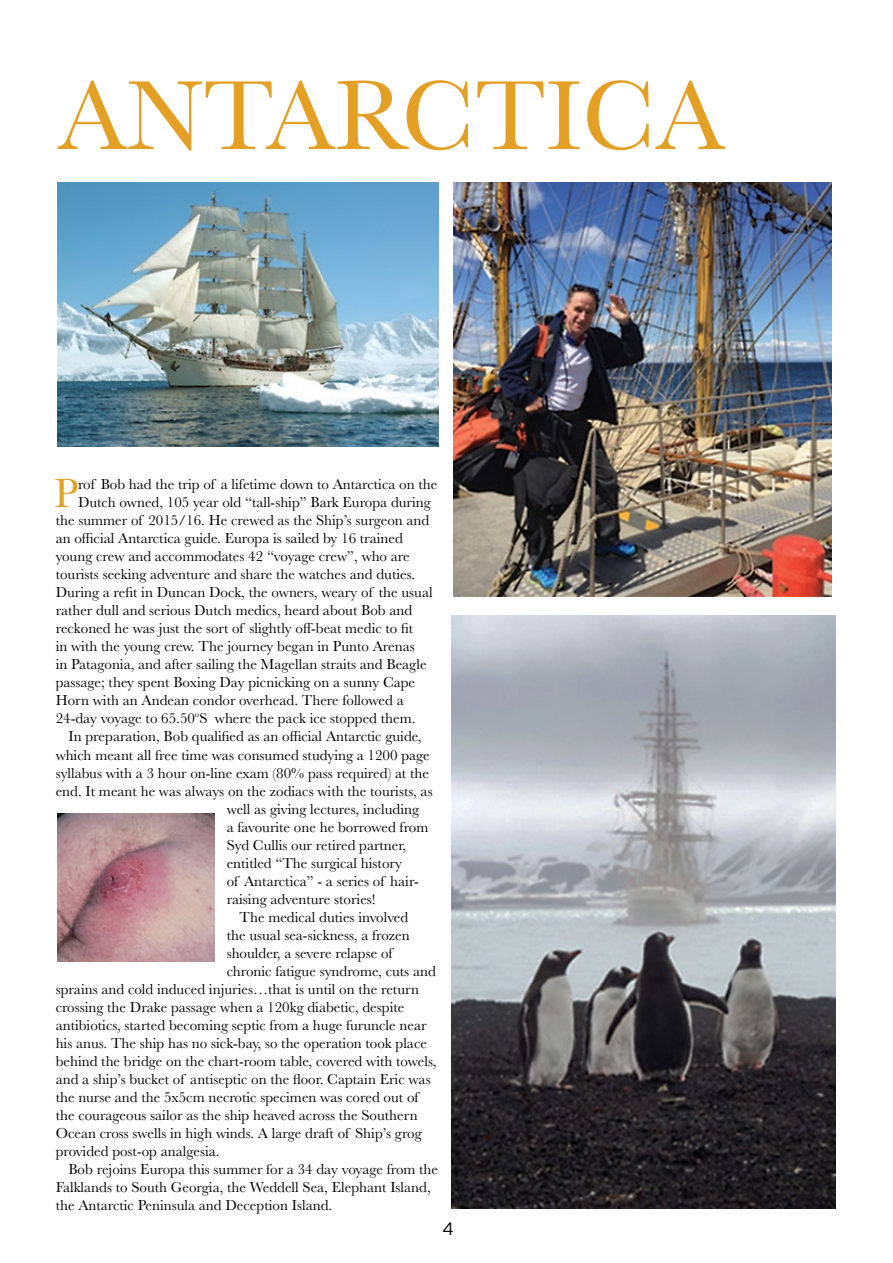
<style>
.page{position:relative;width:893px;height:1263px;background:#fff}
.page>*{position:absolute;margin:0;border:0;box-sizing:border-box;transform-origin:0 0}
.t1{font:102px "Baskerville";color:#e4a024}
.t2{font:42.15px "Baskerville";color:#e4a024}
.t3{font:300 18px "Interstate";color:#000}
.t4{font:15px "Baskerville";color:#000}
</style>
<div class="page">
<img style="left:454px;top:182px;width:378px;height:414px">
<img style="left:58px;top:182px;width:381px;height:264px">
<img style="left:58px;top:813px;width:157px;height:148px">
<img style="left:452px;top:615px;width:383px;height:593px">
<h1 class="t1" style="left:57px;top:51px;width:668px">ANTARCTICA</h1>
<h2 class="t2" style="left:54px;top:467px;width:25px">P</h2>
<p class="t4" style="left:78px;top:475px;width:361px">rof Bob had the trip of a lifetime down to Antarctica on the</p>
<p class="t4" style="left:78px;top:493px;width:354px">Dutch owned, 105 year old “tall-ship” Bark Europa during</p>
<p class="t4" style="left:56px;top:511px;width:375px">the summer of 2015/16. He crewed as the Ship’s surgeon and</p>
<p class="t4" style="left:56px;top:529px;width:349px">an official Antarctica guide. Europa is sailed by 16 trained</p>
<p class="t4" style="left:56px;top:547px;width:356px">young crew and accommodates 42 “voyage crew”, who are</p>
<p class="t4" style="left:56px;top:565px;width:361px">tourists seeking adventure and share the watches and duties.</p>
<p class="t4" style="left:56px;top:583px;width:378px">During a refit in Duncan Dock, the owners, weary of the usual</p>
<p class="t4" style="left:56px;top:601px;width:358px">rather dull and serious Dutch medics, heard about Bob and</p>
<p class="t4" style="left:56px;top:619px;width:359px">reckoned he was just the sort of slightly off-beat medic to fit</p>
<p class="t4" style="left:56px;top:637px;width:361px">in with the young crew. The journey began in Punto Arenas</p>
<p class="t4" style="left:56px;top:655px;width:372px">in Patagonia, and after sailing the Magellan straits and Beagle</p>
<p class="t4" style="left:56px;top:673px;width:361px">passage; they spent Boxing Day picnicking on a sunny Cape</p>
<p class="t4" style="left:56px;top:691px;width:350px">Horn with an Andean condor overhead. There followed a</p>
<p class="t4" style="left:56px;top:709px;width:361px">24-day voyage to 65.50<sup>o</sup>S where the pack ice stopped them.</p>
<p class="t4" style="left:68px;top:727px;width:355px">In preparation, Bob qualified as an official Antarctic guide,</p>
<p class="t4" style="left:56px;top:745px;width:376px">which meant all free time was consumed studying a 1200 page</p>
<p class="t4" style="left:56px;top:763px;width:375px">syllabus with a 3 hour on-line exam (80% pass required) at the</p>
<p class="t4" style="left:56px;top:781px;width:378px">end. It meant he was always on the zodiacs with the tourists, as</p>
<p class="t4" style="left:227px;top:799px;width:194px">well as giving lectures, including</p>
<p class="t4" style="left:227px;top:817px;width:203px">a favourite one he borrowed from</p>
<p class="t4" style="left:227px;top:835px;width:181px">Syd Cullis our retired partner,</p>
<p class="t4" style="left:227px;top:853px;width:177px">entitled “The surgical history</p>
<p class="t4" style="left:227px;top:871px;width:194px">of Antarctica” - a series of hair-</p>
<p class="t4" style="left:227px;top:889px;width:150px">raising adventure stories!</p>
<p class="t4" style="left:239px;top:907px;width:170px">The medical duties involved</p>
<p class="t4" style="left:227px;top:925px;width:184px">the usual sea-sickness, a frozen</p>
<p class="t4" style="left:227px;top:943px;width:167px">shoulder, a severe relapse of</p>
<p class="t4" style="left:227px;top:961px;width:211px">chronic fatigue syndrome, cuts and</p>
<p class="t4" style="left:56px;top:979px;width:365px">sprains and cold induced injuries…that is until on the return</p>
<p class="t4" style="left:56px;top:997px;width:350px">crossing the Drake passage when a 120kg diabetic, despite</p>
<p class="t4" style="left:56px;top:1015px;width:372px">antibiotics, started becoming septic from a huge furuncle near</p>
<p class="t4" style="left:56px;top:1033px;width:373px">his anus. The ship has no sick-bay, so the operation took place</p>
<p class="t4" style="left:56px;top:1051px;width:382px">behind the bridge on the chart-room table, covered with towels,</p>
<p class="t4" style="left:56px;top:1069px;width:376px">and a ship’s bucket of antiseptic on the floor. Captain Eric was</p>
<p class="t4" style="left:56px;top:1087px;width:364px">the nurse and the 5x5cm necrotic specimen was cored out of</p>
<p class="t4" style="left:56px;top:1105px;width:363px">the courageous sailor as the ship heaved across the Southern</p>
<p class="t4" style="left:56px;top:1123px;width:368px">Ocean cross swells in high winds. A large draft of Ship’s grog</p>
<p class="t4" style="left:56px;top:1141px;width:165px">provided post-op analgesia.</p>
<p class="t4" style="left:68px;top:1159px;width:371px">Bob rejoins Europa this summer for a 34 day voyage from the</p>
<p class="t4" style="left:56px;top:1177px;width:377px">Falklands to South Georgia, the Weddell Sea, Elephant Island,</p>
<p class="t4" style="left:56px;top:1195px;width:278px">the Antarctic Peninsula and Deception Island.</p>
<p class="t3" style="left:442px;top:1218px;width:13px">4</p>
</div>
